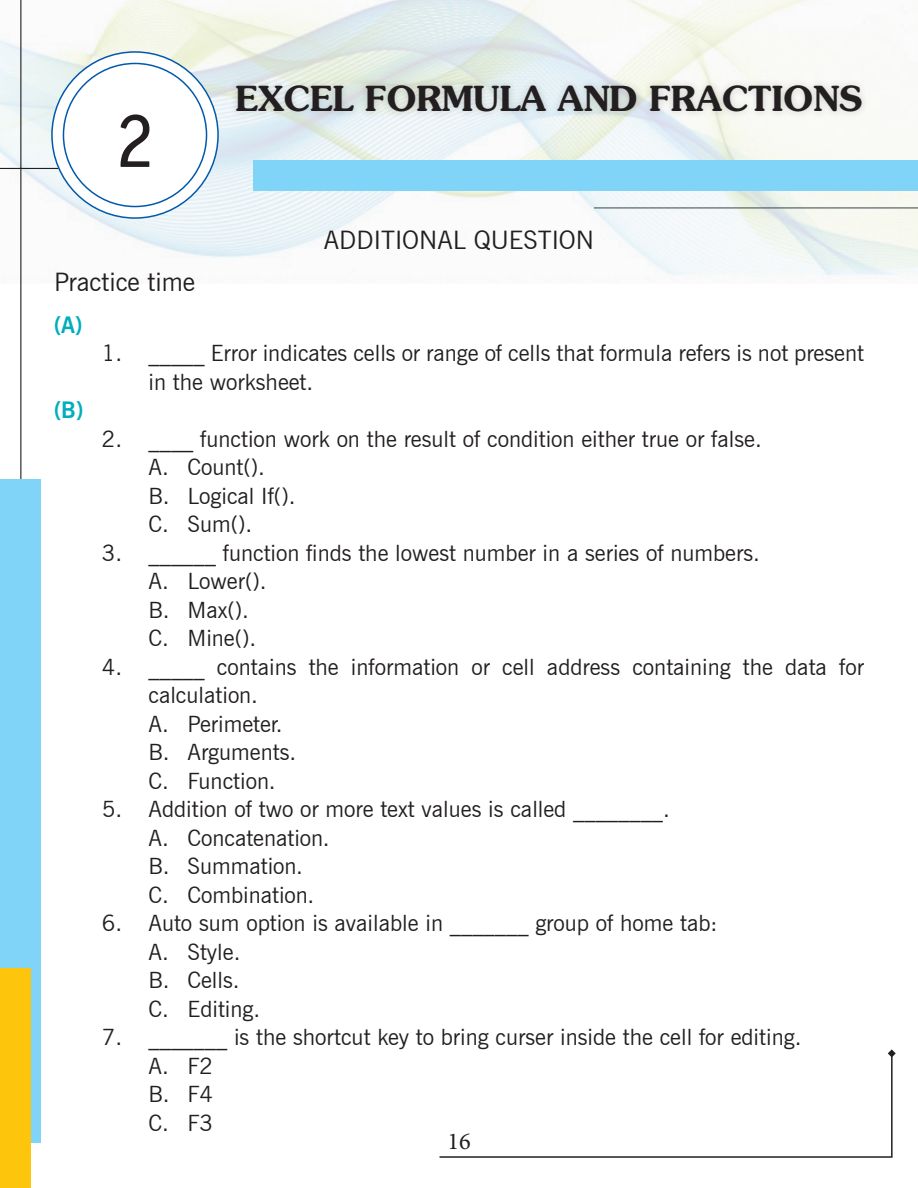
<style>
.page{position:relative;width:918px;height:1188px;background:#fff}
.page>*{position:absolute;margin:0;border:0;box-sizing:border-box;transform-origin:0 0}
.t1{font:79.8px "Officina Serif";color:#231f20}
.t2{font:34.5px "Souvenier Demi";color:#231f20}
.BODY_TEXT{font:25.5px "News Gothic BT";color:#231f20}
.BODY_TEXT_2{font:25.5px "News Gothic BT";color:#231f20}
.t3{font:24.3px "Minion Pro";color:#231f20}
.BODY_TEXT-2{font:22.5px/28.5px "News Gothic BT";color:#231f20}
.A_B_C_OPT{font:22.5px "News Gothic BT";color:#231f20}
.BODY_TEXT_2-2{font:700 22.5px "News Gothic BT";color:#00aebc}
.BODY_TEXT-3{font:700 22.5px "News Gothic BT";color:#00aebc}
</style>
<div class="page">
<img style="left:0;top:0;width:918px;height:284px">
<hr style="left:20px;top:0;width:1px;height:1188px;background:#231f20">
<hr style="left:0;top:168px;width:58px;height:1px;background:#231f20">
<div style="left:0;top:479px;width:40px;height:663px;background:#80d4f7"></div>
<div style="left:0;top:968px;width:31px;height:220px;background:#fec50d"></div>
<hr style="left:594px;top:207px;width:324px;height:1px;background:#4b5958">
<div style="left:254px;top:160px;width:664px;height:31px;background:#80d4f7"></div>
<svg style="left:439px;top:1057px;width:454px;height:101px"></svg>
<svg style="left:888px;top:1049px;width:8px;height:8px"></svg>
<svg style="left:52px;top:52px;width:166px;height:166px"></svg>
<div style="left:63px;top:63px;width:144px;height:144px;background:#fff;border-radius:50%"></div>
<div style="left:229px;top:77px;width:640px;height:43px;background:#231f20;opacity:.2"></div>
<p class="t1" style="left:115px;top:93px;width:41px">2</p>
<p class="t2" style="left:236px;top:76px;width:629px">EXCEL FORMULA AND FRACTIONS</p>
<p class="BODY_TEXT" style="left:324px;top:224px;width:272px">ADDITIONAL QUESTION</p>
<p class="BODY_TEXT_2" style="left:54px;top:266px;width:143px">Practice time</p>
<p class="BODY_TEXT_2-2" style="left:54px;top:311px;width:30px">(A)</p>
<p class="BODY_TEXT-2" style="left:148px;top:339px;width:717px;text-indent:-47px">1. _____ Error indicates cells or range of cells that formula refers is not present in the worksheet.</p>
<p class="BODY_TEXT-3" style="left:54px;top:397px;width:31px">(B)</p>
<p class="BODY_TEXT-2" style="left:102px;top:424px;width:661px">2. ____ function work on the result of condition either true or false.</p>
<p class="A_B_C_OPT" style="left:148px;top:454px;width:118px">A. Count().</p>
<p class="A_B_C_OPT" style="left:148px;top:482px;width:149px">B. Logical If().</p>
<p class="A_B_C_OPT" style="left:148px;top:511px;width:105px">C. Sum().</p>
<p class="BODY_TEXT-2" style="left:102px;top:538px;width:659px">3. ______ function finds the lowest number in a series of numbers.</p>
<p class="A_B_C_OPT" style="left:148px;top:568px;width:120px">A. Lower().</p>
<p class="A_B_C_OPT" style="left:148px;top:596px;width:102px">B. Max().</p>
<p class="A_B_C_OPT" style="left:148px;top:625px;width:109px">C. Mine().</p>
<p class="BODY_TEXT-2" style="left:148px;top:652px;width:717px;text-indent:-47px">4. _____ contains the information or cell address containing the data for calculation.</p>
<p class="A_B_C_OPT" style="left:148px;top:710px;width:136px">A. Perimeter.</p>
<p class="A_B_C_OPT" style="left:148px;top:739px;width:149px">B. Arguments.</p>
<p class="A_B_C_OPT" style="left:148px;top:767px;width:128px">C. Function.</p>
<p class="BODY_TEXT-2" style="left:102px;top:795px;width:569px">5. Addition of two or more text values is called ________.</p>
<p class="A_B_C_OPT" style="left:148px;top:824px;width:183px">A. Concatenation.</p>
<p class="A_B_C_OPT" style="left:148px;top:853px;width:156px">B. Summation.</p>
<p class="A_B_C_OPT" style="left:148px;top:881px;width:167px">C. Combination.</p>
<p class="BODY_TEXT-2" style="left:102px;top:909px;width:617px">6. Auto sum option is available in _______ group of home tab:</p>
<p class="A_B_C_OPT" style="left:148px;top:938px;width:93px">A. Style.</p>
<p class="A_B_C_OPT" style="left:148px;top:967px;width:93px">B. Cells.</p>
<p class="A_B_C_OPT" style="left:148px;top:995px;width:113px">C. Editing.</p>
<p class="BODY_TEXT-2" style="left:102px;top:1023px;width:701px">7. _______ is the shortcut key to bring curser inside the cell for editing.</p>
<p class="A_B_C_OPT" style="left:148px;top:1052px;width:66px">A. F2</p>
<p class="A_B_C_OPT" style="left:148px;top:1081px;width:66px">B. F4</p>
<p class="A_B_C_OPT" style="left:148px;top:1109px;width:66px">C. F3</p>
<p class="t3" style="left:447px;top:1125px;width:25px">16</p>
</div>
